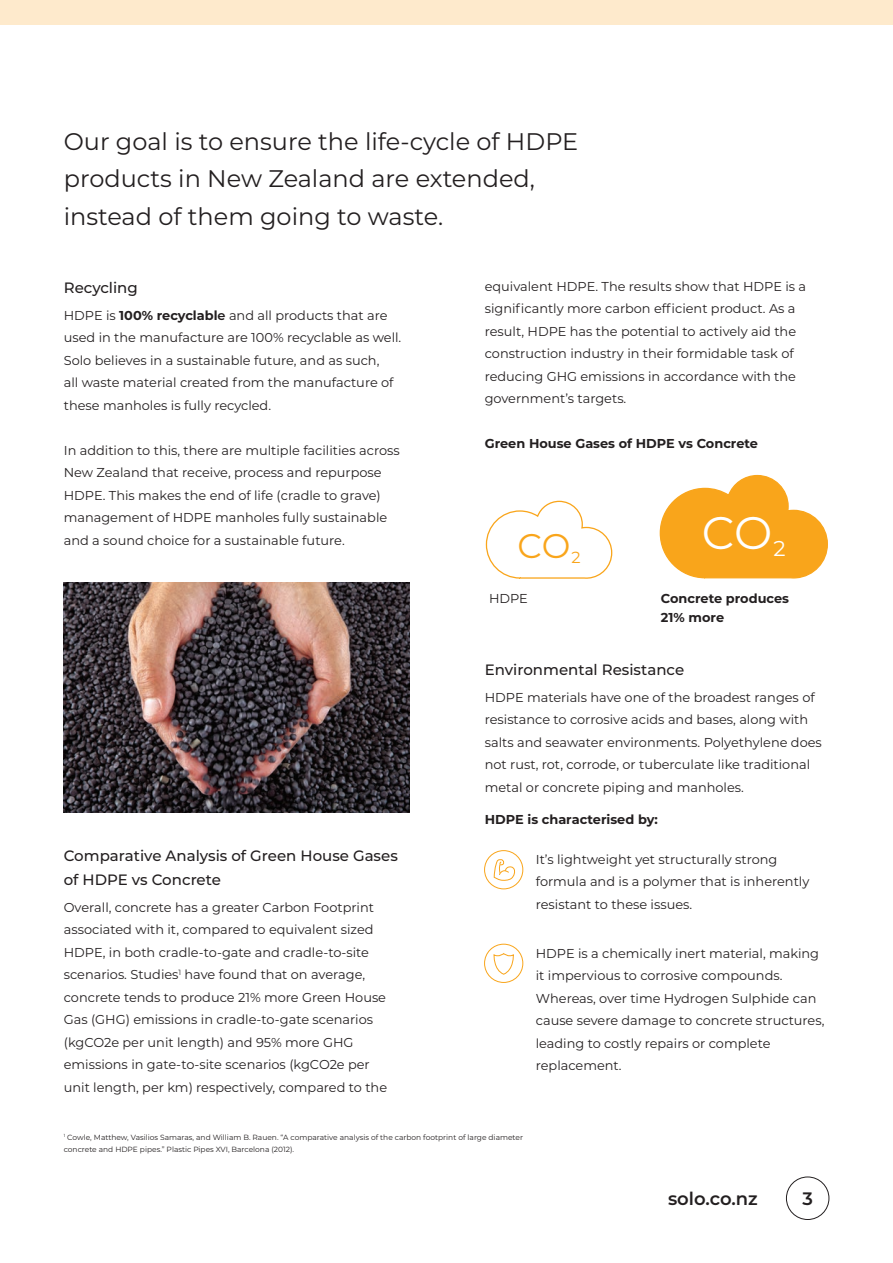
<style>
.page{position:relative;width:893px;height:1263px;background:#fff}
.page>*{position:absolute;margin:0;border:0;box-sizing:border-box;transform-origin:0 0}
.t1{font:45.6px "Montserrat";color:#fff}
.t2{font:34.2px "Montserrat";color:#f9a51b}
.t3{font:24px/37.5px "Montserrat";color:#231f20}
.t4{font:21.45px "Montserrat";color:#fff}
.t5{font:600 18px "Montserrat";color:#231f20}
.t6{font:16.05px "Montserrat";color:#f9a51b}
.t7{font:500 15px/24px "Montserrat";color:#231f20}
.t8{font:12.9px/22.5px "Montserrat";color:#231f20}
.t9{font:700 12.9px/19.5px "Montserrat";color:#231f20}
.t10{font:7.5px/12px "Montserrat";color:#231f20}
.s1{font-weight:700}
.s2{font-weight:600}
</style>
<div class="page">
<div style="left:786px;top:1176px;width:43px;height:44px;border:1px solid #231f20;border-radius:50%"></div>
<svg style="left:659px;top:474px;width:169px;height:105px"></svg>
<img style="left:64px;top:583px;width:345px;height:229px">
<svg style="left:485px;top:500px;width:128px;height:79px"></svg>
<div style="left:484px;top:850px;width:39px;height:39px;border:1px solid #f9a51b;border-radius:50%"></div>
<div style="left:484px;top:944px;width:39px;height:39px;border:1px solid #f9a51b;border-radius:50%"></div>
<svg style="left:493px;top:859px;width:23px;height:31px"></svg>
<svg style="left:493px;top:953px;width:21px;height:22px"></svg>
<div style="left:0;top:0;width:893px;height:24px;background:#feeacc"></div>
<p class="t3" style="left:64px;top:122px;width:516px">Our goal is to ensure the life-cycle of HDPE products in New Zealand are extended, instead of them going to waste.</p>
<p class="t7" style="left:64px;top:275px;width:76px">Recycling</p>
<p class="t8" style="left:64px;top:303px;width:339px">HDPE is <span class="s1">100% recyclabl</span><span class="s2">e</span> and all products that are used in the manufacture are 100% recyclable as well.<br>Solo believes in a sustainable future, and as such,<br>all waste material created from the manufacture of these manholes is fully recycled.</p>
<p class="t8" style="left:64px;top:438px;width:337px">In addition to this, there are multiple facilities across New Zealand that receive, process and repurpose HDPE. This makes the end of life (cradle to grave) management of HDPE manholes fully sustainable and a sound choice for a sustainable future.</p>
<p class="t7" style="left:64px;top:843px;width:336px">Comparative Analysis of Green House Gases of HDPE vs Concrete</p>
<p class="t8" style="left:64px;top:895px;width:325px">Overall, concrete has a greater Carbon Footprint associated with it, compared to equivalent sized HDPE, in both cradle-to-gate and cradle-to-site scenarios. Studies<sup>1</sup> have found that on average, concrete tends to produce 21% more Green House Gas (GHG) emissions in cradle-to-gate scenarios (kgCO2e per unit length) and 95% more GHG emissions in gate-to-site scenarios (kgCO2e per unit length, per km) respectively, compared to the</p>
<p class="t8" style="left:485px;top:274px;width:323px">equivalent HDPE. The results show that HDPE is a significantly more carbon efficient product. As a result, HDPE has the potential to actively aid the construction industry in their formidable task of reducing GHG emissions in accordance with the government’s targets.</p>
<p class="t9" style="left:485px;top:433px;width:275px">Green House Gases of HDPE vs Concrete</p>
<p class="t2" style="left:518px;top:522px;width:54px">CO</p>
<p class="t6" style="left:571px;top:546px;width:11px">2</p>
<p class="t8" style="left:489px;top:586px;width:40px">HDPE</p>
<p class="t1" style="left:702px;top:502px;width:72px">CO</p>
<p class="t4" style="left:774px;top:533px;width:14px">2</p>
<p class="t9" style="left:661px;top:587px;width:130px">Concrete produces<br>21% more</p>
<p class="t7" style="left:485px;top:657px;width:201px">Environmental Resistance</p>
<p class="t8" style="left:485px;top:685px;width:339px">HDPE materials have one of the broadest ranges of resistance to corrosive acids and bases, along with salts and seawater environments. Polyethylene does not rust, rot, corrode, or tuberculate like traditional metal or concrete piping and manholes.</p>
<p class="t9" style="left:485px;top:809px;width:175px">HDPE is characterised by:</p>
<p class="t8" style="left:536px;top:848px;width:275px">It’s lightweight yet structurally strong formula and is a polymer that is inherently resistant to these issues.</p>
<p class="t8" style="left:536px;top:941px;width:290px">HDPE is a chemically inert material, making it impervious to corrosive compounds.<br>Whereas, over time Hydrogen Sulphide can cause severe damage to concrete structures, leading to costly repairs or complete replacement.</p>
<p class="t10" style="left:64px;top:1131px;width:461px"><sup>1</sup> Cowle, Matthew, Vasilios Samaras, and William B. Rauen. “A comparative analysis of the carbon footprint of large diameter concrete and HDPE pipes.” Plastic Pipes XVI, Barcelona (2012).</p>
<p class="t5" style="left:668px;top:1185px;width:91px">solo.co.nz</p>
<p class="t5" style="left:802px;top:1185px;width:12px">3</p>
</div>
